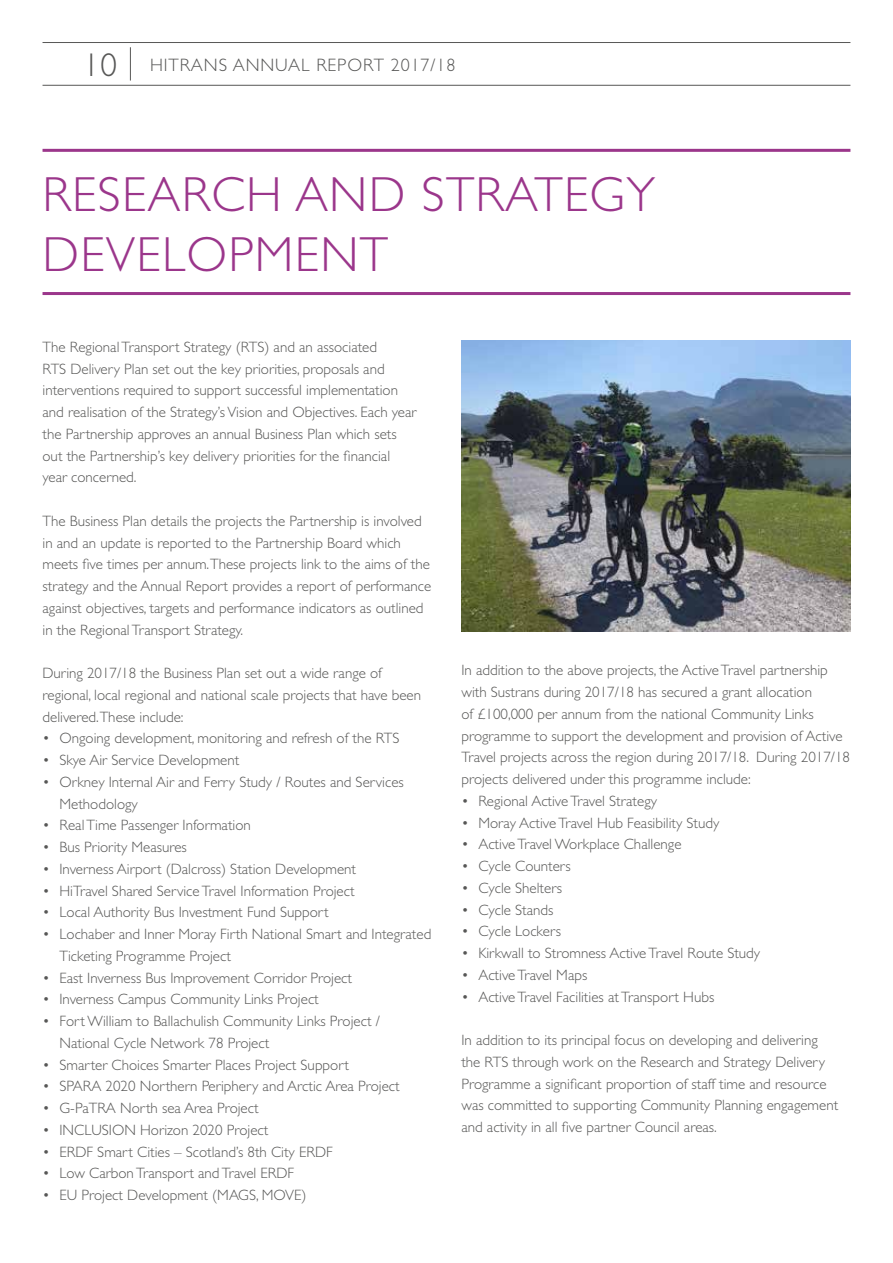
<style>
.page{position:relative;width:893px;height:1263px;background:#fff}
.page>*{position:absolute;margin:0;border:0;box-sizing:border-box;transform-origin:0 0}
.t1{font:300 49.5px/59.4px "Gill Sans CE";letter-spacing:.025em;color:#9b368b}
.t2{font:300 18px "Gill Sans CE";letter-spacing:.05em;color:#575756}
.t3{font:300 15px/21.8px "Gill Sans CE";color:#575756}
.s1{font-size:33px}
</style>
<div class="page">
<hr style="left:130px;top:47px;width:1px;height:34px;background:#575756">
<hr style="left:43px;top:42px;width:807px;height:1px;background:#575756">
<hr style="left:43px;top:85px;width:807px;height:1px;background:#575756">
<hr style="left:43px;top:149px;width:807px;height:3px;background:#9b368b">
<hr style="left:43px;top:292px;width:807px;height:3px;background:#9b368b">
<img style="left:461px;top:340px;width:389px;height:292px">
<p class="t2" style="left:83px;top:54px;width:374px"><span class="s1">10</span> HITRANS ANNUAL REPORT 2017/18</p>
<h1 class="t1" style="left:43px;top:165px;width:614px">RESEARCH AND STRATEGY<br>DEVELOPMENT</h1>
<p class="t3" style="left:43px;top:336px;width:375px">The Regional Transport Strategy (RTS) and an associated<br>RTS Delivery Plan set out the key priorities, proposals and interventions required to support successful implementation and realisation of the Strategy’s Vision and Objectives. Each year the Partnership approves an annual Business Plan which sets out the Partnership’s key delivery priorities for the financial year concerned.</p>
<p class="t3" style="left:43px;top:510px;width:390px">The Business Plan details the projects the Partnership is involved in and an update is reported to the Partnership Board which meets five times per annum.These projects link to the aims of the strategy and the Annual Report provides a report of performance against objectives, targets and performance indicators as outlined in the Regional Transport Strategy.</p>
<p class="t3" style="left:43px;top:662px;width:380px">During 2017/18 the Business Plan set out a wide range of regional, local regional and national scale projects that have been delivered.These include:</p>
<p class="t3" style="left:43px;top:727px;width:358px">• Ongoing development, monitoring and refresh of the RTS</p>
<p class="t3" style="left:43px;top:749px;width:198px">• Skye Air Service Development</p>
<p class="t3" style="left:60px;top:771px;width:346px;text-indent:-17px">• Orkney Internal Air and Ferry Study / Routes and Services<br>Methodology</p>
<p class="t3" style="left:43px;top:814px;width:210px">• Real Time Passenger Information</p>
<p class="t3" style="left:43px;top:836px;width:146px">• Bus Priority Measures</p>
<p class="t3" style="left:43px;top:858px;width:315px">• Inverness Airport (Dalcross) Station Development</p>
<p class="t3" style="left:43px;top:880px;width:314px">• HiTravel Shared Service Travel Information Project</p>
<p class="t3" style="left:43px;top:901px;width:288px">• Local Authority Bus Investment Fund Support</p>
<p class="t3" style="left:60px;top:923px;width:373px;text-indent:-17px">• Lochaber and Inner Moray Firth National Smart and Integrated<br>Ticketing Programme Project</p>
<p class="t3" style="left:43px;top:967px;width:311px">• East Inverness Bus Improvement Corridor Project</p>
<p class="t3" style="left:43px;top:988px;width:278px">• Inverness Campus Community Links Project</p>
<p class="t3" style="left:60px;top:1010px;width:322px;text-indent:-17px">• Fort William to Ballachulish Community Links Project /<br>National Cycle Network 78 Project</p>
<p class="t3" style="left:43px;top:1054px;width:308px">• Smarter Choices Smarter Places Project Support</p>
<p class="t3" style="left:43px;top:1075px;width:359px">• SPARA 2020 Northern Periphery and Arctic Area Project</p>
<p class="t3" style="left:43px;top:1097px;width:218px">• G-PaTRA North sea Area Project</p>
<p class="t3" style="left:43px;top:1119px;width:227px">• INCLUSION Horizon 2020 Project</p>
<p class="t3" style="left:43px;top:1141px;width:292px">• ERDF Smart Cities – Scotland’s 8th City ERDF</p>
<p class="t3" style="left:43px;top:1162px;width:253px">• Low Carbon Transport and Travel ERDF</p>
<p class="t3" style="left:43px;top:1184px;width:265px">• EU Project Development (MAGS, MOVE)</p>
<p class="t3" style="left:461px;top:659px;width:390px">In addition to the above projects, the Active Travel partnership with Sustrans during 2017/18 has secured a grant allocation<br>of £100,000 per annum from the national Community Links programme to support the development and provision of Active Travel projects across the region during 2017/18. During 2017/18 projects delivered under this programme include:</p>
<p class="t3" style="left:461px;top:790px;width:197px">• Regional Active Travel Strategy</p>
<p class="t3" style="left:461px;top:812px;width:259px">• Moray Active Travel Hub Feasibility Study</p>
<p class="t3" style="left:461px;top:833px;width:222px">• Active Travel Workplace Challenge</p>
<p class="t3" style="left:461px;top:855px;width:111px">• Cycle Counters</p>
<p class="t3" style="left:461px;top:877px;width:102px">• Cycle Shelters</p>
<p class="t3" style="left:461px;top:899px;width:94px">• Cycle Stands</p>
<p class="t3" style="left:461px;top:920px;width:101px">• Cycle Lockers</p>
<p class="t3" style="left:461px;top:942px;width:300px">• Kirkwall to Stromness Active Travel Route Study</p>
<p class="t3" style="left:461px;top:964px;width:127px">• Active Travel Maps</p>
<p class="t3" style="left:461px;top:986px;width:254px">• Active Travel Facilities at Transport Hubs</p>
<p class="t3" style="left:461px;top:1029px;width:378px">In addition to its principal focus on developing and delivering the RTS through work on the Research and Strategy Delivery Programme a significant proportion of staff time and resource was committed to supporting Community Planning engagement and activity in all five partner Council areas.</p>
</div>
